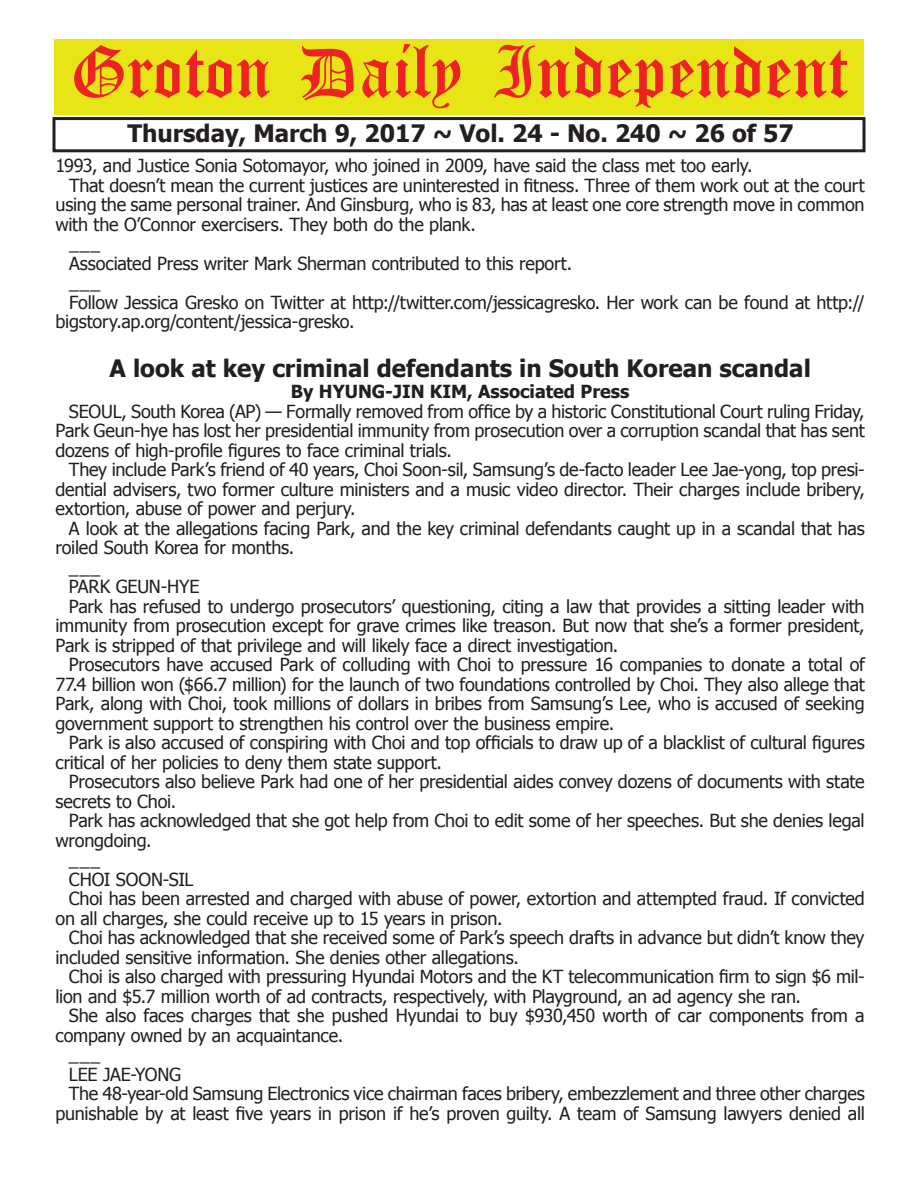
<style>
.page{position:relative;width:918px;height:1188px;background:#fff}
.page>*{position:absolute;margin:0;border:0;box-sizing:border-box;transform-origin:0 0}
.t1{font:54px "Old English Five";color:#ee2123}
.t2{font:700 24px "Tahoma";color:#231f20}
.t3{font:18px/19.5px "Tahoma";letter-spacing:-.01em;color:#231f20;text-align:justify}
.t4{font:700 18px "Tahoma";color:#231f20}
</style>
<div class="page">
<div style="left:52px;top:117px;width:814px;height:35px;border:3px solid #231f20"></div>
<div style="left:54px;top:40px;width:810px;height:75px;background:#e7e515"></div>
<h1 class="t1" style="left:70px;top:47px;width:779px">Groton Daily Independent</h1>
<h2 class="t2" style="left:127px;top:116px;width:668px">Thursday, March 9, 2017 ~ Vol. 24 - No. 240 ~ 26 of 57</h2>
<p class="t3" style="left:56px;top:155px;width:699px">1993, and Justice Sonia Sotomayor, who joined in 2009, have said the class met too early.</p>
<p class="t3" style="left:69px;top:175px;width:797px">That doesn’t mean the current justices are uninterested in fitness. Three of them work out at the court</p>
<p class="t3" style="left:56px;top:194px;width:811px">using the same personal trainer. And Ginsburg, who is 83, has at least one core strength move in common</p>
<p class="t3" style="left:56px;top:214px;width:422px">with the O’Connor exercisers. They both do the plank.</p>
<p class="t3" style="left:69px;top:233px;width:33px">___</p>
<p class="t3" style="left:69px;top:253px;width:505px">Associated Press writer Mark Sherman contributed to this report.</p>
<p class="t3" style="left:69px;top:272px;width:33px">___</p>
<p class="t3" style="left:69px;top:292px;width:797px">Follow Jessica Gresko on Twitter at http://twitter.com/jessicagresko. Her work can be found at http://</p>
<p class="t3" style="left:56px;top:311px;width:300px">bigstory.ap.org/content/jessica-gresko.</p>
<h2 class="t2" style="left:110px;top:351px;width:703px">A look at key criminal defendants in South Korean scandal</h2>
<p class="t4" style="left:291px;top:379px;width:340px">By HYUNG-JIN KIM, Associated Press</p>
<p class="t3" style="left:55px;top:401px;width:811px;text-indent:14px">SEOUL, South Korea (AP) — Formally removed from office by a historic Constitutional Court ruling Friday, Park Geun-hye has lost her presidential immunity from prosecution over a corruption scandal that has sent dozens of high-profile figures to face criminal trials.</p>
<p class="t3" style="left:55px;top:459px;width:811px;text-indent:14px">They include Park’s friend of 40 years, Choi Soon-sil, Samsung’s de-facto leader Lee Jae-yong, top presi&shy;dential advisers, two former culture ministers and a music video director. Their charges include bribery, extortion, abuse of power and perjury.</p>
<p class="t3" style="left:69px;top:518px;width:797px">A look at the allegations facing Park, and the key criminal defendants caught up in a scandal that has</p>
<p class="t3" style="left:55px;top:537px;width:240px">roiled South Korea for months.</p>
<p class="t3" style="left:69px;top:557px;width:33px">___</p>
<p class="t3" style="left:69px;top:576px;width:132px">PARK GEUN-HYE</p>
<p class="t3" style="left:69px;top:596px;width:797px">Park has refused to undergo prosecutors’ questioning, citing a law that provides a sitting leader with</p>
<p class="t3" style="left:55px;top:615px;width:811px">immunity from prosecution except for grave crimes like treason. But now that she’s a former president,</p>
<p class="t3" style="left:55px;top:635px;width:564px">Park is stripped of that privilege and will likely face a direct investigation.</p>
<p class="t3" style="left:69px;top:654px;width:797px">Prosecutors have accused Park of colluding with Choi to pressure 16 companies to donate a total of</p>
<p class="t3" style="left:55px;top:674px;width:811px">77.4 billion won ($66.7 million) for the launch of two foundations controlled by Choi. They also allege that</p>
<p class="t3" style="left:55px;top:693px;width:811px">Park, along with Choi, took millions of dollars in bribes from Samsung’s Lee, who is accused of seeking</p>
<p class="t3" style="left:55px;top:713px;width:560px">government support to strengthen his control over the business empire.</p>
<p class="t3" style="left:69px;top:732px;width:797px">Park is also accused of conspiring with Choi and top officials to draw up of a blacklist of cultural figures</p>
<p class="t3" style="left:55px;top:752px;width:388px">critical of her policies to deny them state support.</p>
<p class="t3" style="left:69px;top:771px;width:797px">Prosecutors also believe Park had one of her presidential aides convey dozens of documents with state</p>
<p class="t3" style="left:55px;top:790px;width:122px">secrets to Choi.</p>
<p class="t3" style="left:69px;top:810px;width:797px">Park has acknowledged that she got help from Choi to edit some of her speeches. But she denies legal</p>
<p class="t3" style="left:55px;top:829px;width:98px">wrongdoing.</p>
<p class="t3" style="left:69px;top:849px;width:33px">___</p>
<p class="t3" style="left:69px;top:868px;width:126px">CHOI SOON-SIL</p>
<p class="t3" style="left:69px;top:888px;width:797px">Choi has been arrested and charged with abuse of power, extortion and attempted fraud. If convicted</p>
<p class="t3" style="left:55px;top:907px;width:448px">on all charges, she could receive up to 15 years in prison.</p>
<p class="t3" style="left:69px;top:927px;width:797px">Choi has acknowledged that she received some of Park’s speech drafts in advance but didn’t know they</p>
<p class="t3" style="left:55px;top:946px;width:465px">included sensitive information. She denies other allegations.</p>
<p class="t3" style="left:69px;top:966px;width:797px">Choi is also charged with pressuring Hyundai Motors and the KT telecommunication firm to sign $6 mil-</p>
<p class="t3" style="left:55px;top:985px;width:747px">lion and $5.7 million worth of ad contracts, respectively, with Playground, an ad agency she ran.</p>
<p class="t3" style="left:69px;top:1005px;width:797px">She also faces charges that she pushed Hyundai to buy $930,450 worth of car components from a</p>
<p class="t3" style="left:55px;top:1024px;width:289px">company owned by an acquaintance.</p>
<p class="t3" style="left:69px;top:1044px;width:33px">___</p>
<p class="t3" style="left:69px;top:1063px;width:114px">LEE JAE-YONG</p>
<p class="t3" style="left:69px;top:1083px;width:797px">The 48-year-old Samsung Electronics vice chairman faces bribery, embezzlement and three other charges</p>
<p class="t3" style="left:55px;top:1102px;width:811px">punishable by at least five years in prison if he’s proven guilty. A team of Samsung lawyers denied all</p>
</div>
